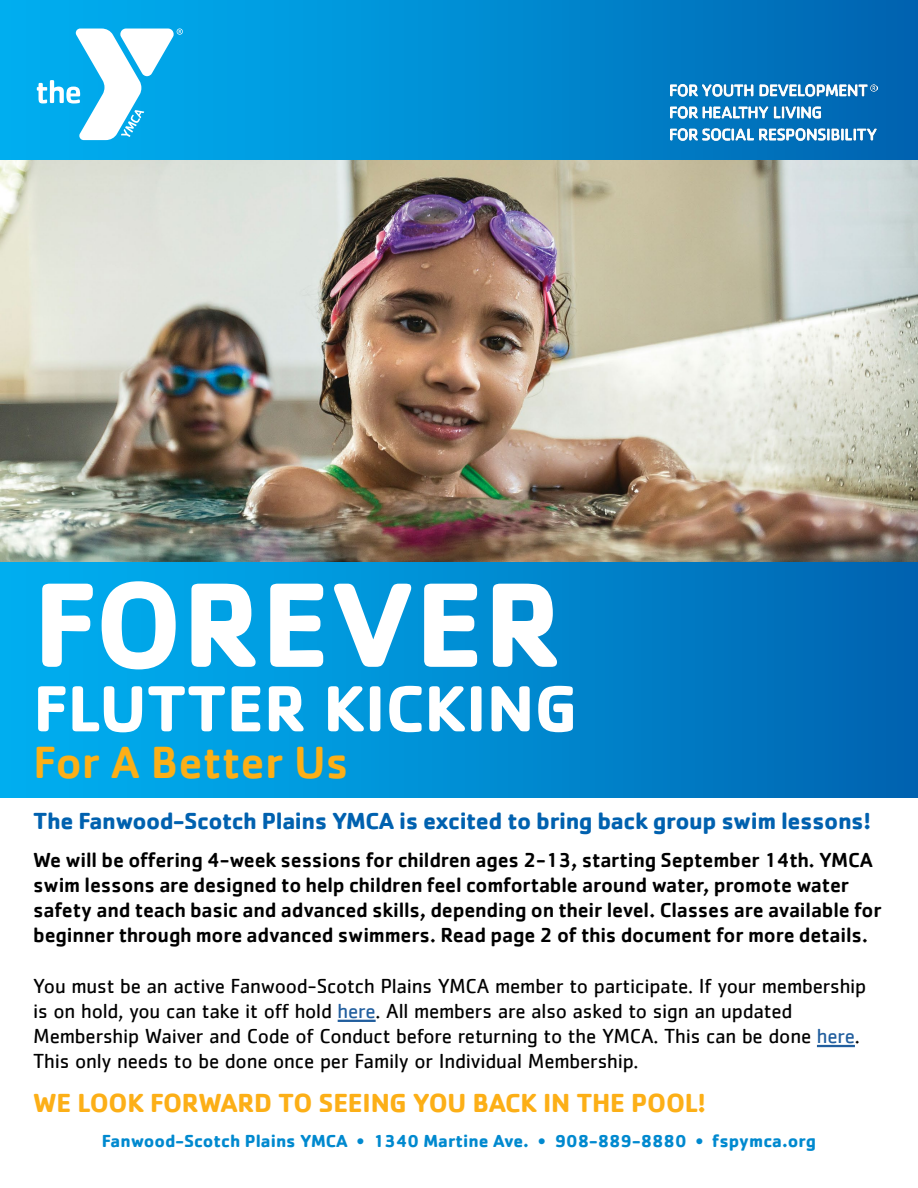
<style>
.page{position:relative;width:918px;height:1188px;background:#fff}
.page>*{position:absolute;margin:0;border:0;box-sizing:border-box;transform-origin:0 0}
.t1{font:700 124.5px "Cachet";color:#fff}
.t2{font:700 67.5px "Cachet";color:#fff}
.t3{font:500 46.5px "Cachet";color:#fcaf17}
.t4{font:700 27px "Cachet";letter-spacing:-.01em;color:#fcaf17}
.t5{font:700 24px "Cachet";letter-spacing:-.02em;color:#0061af}
.t6{font:500 21px/25.2px "Cachet";letter-spacing:-.01em;color:#000}
.t7{font:21px/25.2px "Cachet";letter-spacing:-.01em;color:#000}
.t8{font:700 18px "Cachet";color:#0089cf}
.s1{color:#215e9e}
</style>
<div class="page">
<div style="left:0;top:0;width:918px;height:166px;background:linear-gradient(to right,#07b5f3,#0267b2)"></div>
<svg style="left:37px;top:29px;width:146px;height:111px"></svg>
<img style="left:670px;top:84px;width:208px;height:56px">
<img style="left:0;top:161px;width:918px;height:401px">
<div style="left:0;top:562px;width:918px;height:235px;background:linear-gradient(to right,#00b3f4,#0066b1)"></div>
<hr style="left:338px;top:1020px;width:38px;height:2px;background:#215e9e">
<hr style="left:817px;top:1045px;width:38px;height:2px;background:#215e9e">
<h1 class="t1" style="left:33px;top:544px;width:531px">FOREVER</h1>
<h2 class="t2" style="left:33px;top:665px;width:546px">FLUTTER KICKING</h2>
<h3 class="t3" style="left:33px;top:734px;width:317px">For A Better Us</h3>
<p class="t5" style="left:33px;top:806px;width:839px">The Fanwood-Scotch Plains YMCA is excited to bring back group swim lessons!</p>
<p class="t6" style="left:33px;top:847px;width:850px">We will be offering 4-week sessions for children ages 2-13, starting September 14th. YMCA swim lessons are designed to help children feel comfortable around water, promote water safety and teach basic and advanced skills, depending on their level. Classes are available for beginner through more advanced swimmers. Read page 2 of this document for more details.</p>
<p class="t7" style="left:33px;top:973px;width:835px">You must be an active Fanwood-Scotch Plains YMCA member to participate. If your membership is on hold, you can take it off hold <span class="s1">here</span>. All members are also asked to sign an updated Membership Waiver and Code of Conduct before returning to the YMCA. This can be done <span class="s1">here</span>.<br>This only needs to be done once per Family or Individual Membership.</p>
<p class="t4" style="left:33px;top:1085px;width:674px">WE LOOK FORWARD TO SEEING YOU BACK IN THE POOL!</p>
<p class="t8" style="left:102px;top:1129px;width:716px">Fanwood-Scotch Plains YMCA • 1340 Martine Ave. • 908-889-8880 • fspymca.org</p>
</div>
